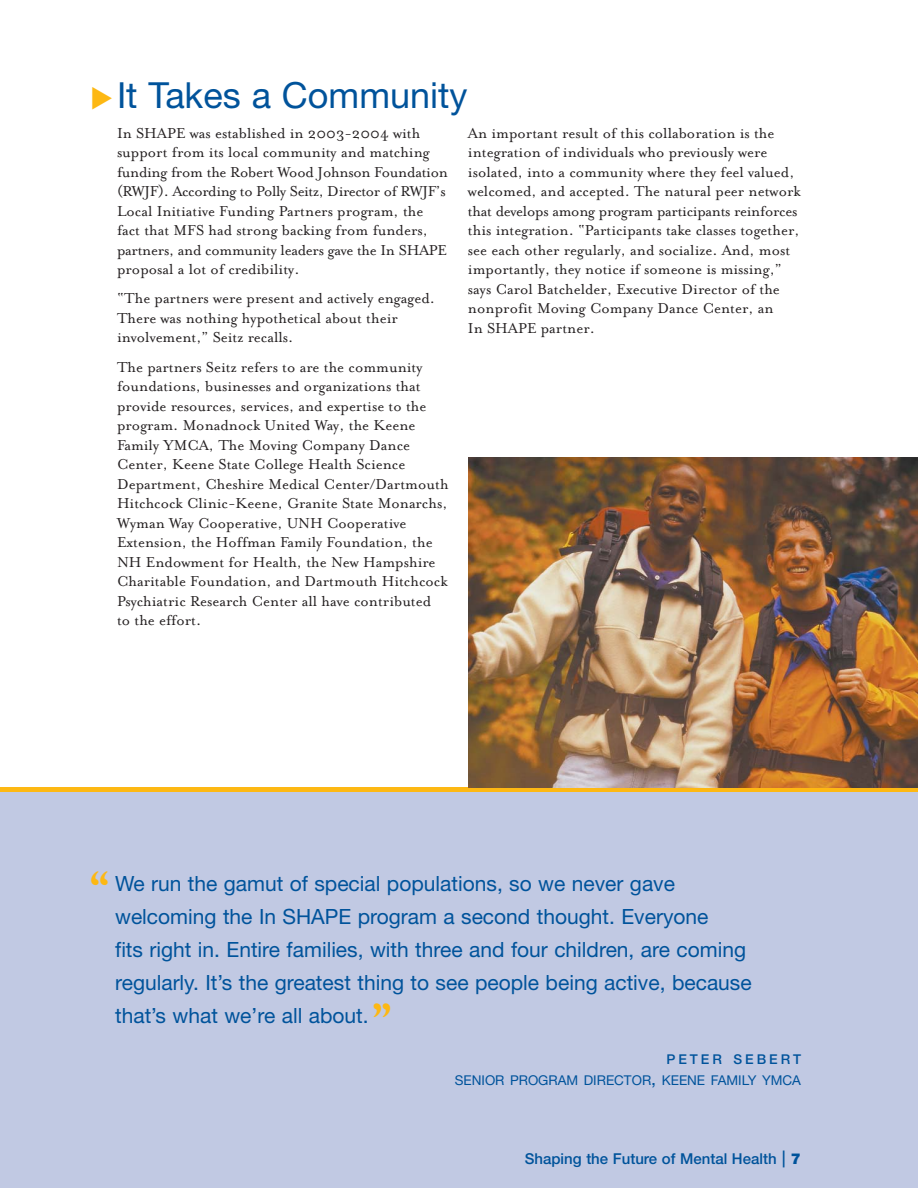
<style>
.page{position:relative;width:918px;height:1188px;background:#fff}
.page>*{position:absolute;margin:0;border:0;box-sizing:border-box;transform-origin:0 0}
.t1{font:700 48px "Adobe Caslon";color:#fdb813}
.t2{font:36px "Helvetica Neue";color:#00539b}
.t3{font:21px/33px "Helvetica Neue";color:#00539b}
.t4{font:16.5px/19.5px "Mrs Eaves Roman";color:#231f20}
.t5{font:500 15px "Helvetica Neue";color:#00539b}
.t6{font:13.5px/21px "Helvetica Neue";color:#00539b;text-align:right}
.s1{font-weight:500}
.s2{font-size:18px}
.s3{font-size:22.5px}
.s4{font-weight:900}
</style>
<div class="page">
<div style="left:0;top:792px;width:918px;height:396px;background:#c1c9e3"></div>
<hr style="left:0;top:788px;width:918px;height:4px;background:#fdb813">
<img style="left:468px;top:458px;width:450px;height:330px">
<h2 class="t2" style="left:117px;top:82px;width:352px">It Takes a Community</h2>
<p class="t4" style="left:117px;top:122px;width:332px">In SHAPE was established in 2003-2004 with support from its local community and matching funding from the Robert Wood Johnson Foundation (RWJF). According to Polly Seitz, Director of RWJF’s Local Initiative Funding Partners program, the fact that MFS had strong backing from funders, partners, and community leaders gave the In SHAPE proposal a lot of credibility.</p>
<p class="t4" style="left:117px;top:288px;width:320px">“The partners were present and actively engaged.<br>There was nothing hypothetical about their involvement,” Seitz recalls.</p>
<p class="t4" style="left:117px;top:356px;width:333px">The partners Seitz refers to are the community foundations, businesses and organizations that provide resources, services, and expertise to the program. Monadnock United Way, the Keene Family YMCA, The Moving Company Dance Center, Keene State College Health Science Department, Cheshire Medical Center/Dartmouth Hitchcock Clinic-Keene, Granite State Monarchs, Wyman Way Cooperative, UNH Cooperative Extension, the Hoffman Family Foundation, the NH Endowment for Health, the New Hampshire Charitable Foundation, and Dartmouth Hitchcock Psychiatric Research Center all have contributed to the effort.</p>
<p class="t4" style="left:468px;top:122px;width:334px">An important result of this collaboration is the integration of individuals who previously were isolated, into a community where they feel valued, welcomed, and accepted. The natural peer network that develops among program participants reinforces this integration. “Participants take classes together, see each other regularly, and socialize. And, most importantly, they notice if someone is missing,” says Carol Batchelder, Executive Director of the nonprofit Moving Company Dance Center, an<br>In SHAPE partner.</p>
<h1 class="t1" style="left:90px;top:871px;width:21px">“</h1>
<p class="t3" style="left:115px;top:869px;width:638px">We run the gamut of special populations, so we never gave welcoming the In SHAPE program a second thought. Everyone<br>fits right in. Entire families, with three and four children, are coming regularly. It’s the greatest thing to see people being active, because that’s what we’re all about.</p>
<h1 class="t1" style="left:372px;top:1003px;width:21px">”</h1>
<p class="t6" style="left:455px;top:1050px;width:348px"><span class="s1">PETER SEBERT<br></span>SENIOR PROGRAM DIRECTOR<span class="s2">,</span> KEENE FAMILY YMCA</p>
<p class="t5" style="left:525px;top:1153px;width:278px">Shaping the Future of Mental Health <span class="s3">|</span> <span class="s4">7</span></p>
</div>
